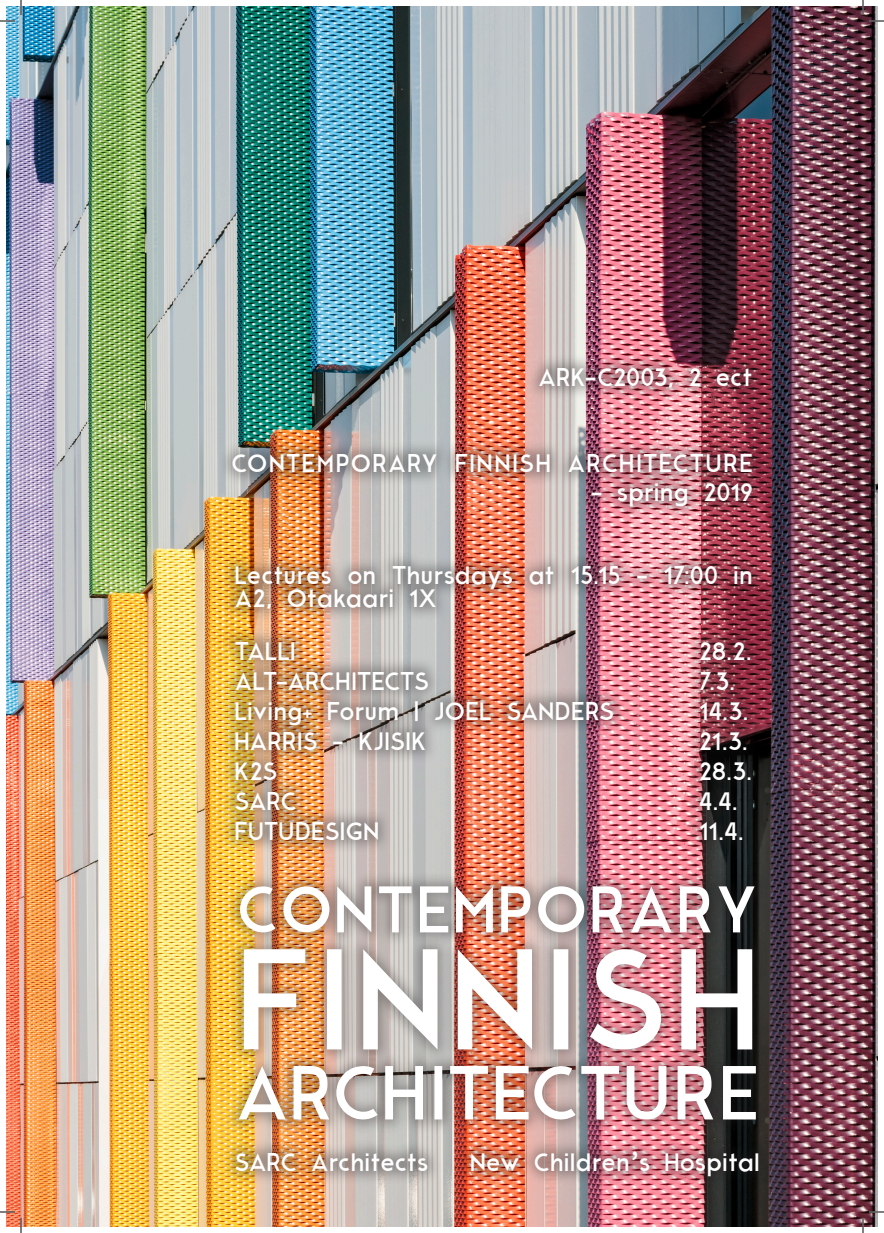
<style>
.page{position:relative;width:884px;height:1233px;background:#fff}
.page>*{position:absolute;margin:0;border:0;box-sizing:border-box;transform-origin:0 0}
.Pääotsikko{font:135px "Modern Sans";letter-spacing:.05em;color:#fff}
.Pääotsikko-2{font:72px "Modern Sans";color:#fff}
.Pääotsikko-3{font:62px "Modern Sans";letter-spacing:.025em;color:#fff}
.Leipäteksti{font:24px/23px "Modern Sans";letter-spacing:-.005em;color:#fff}
.Leipäteksti-2{font:24px "Modern Sans";letter-spacing:.045em;color:#fff}
.s1{font-family:"Futura";font-weight:500;font-stretch:condensed}
.s2{font-family:"Monaco"}
</style>
<div class="page">
<img style="left:7px;top:7px;width:870px;height:1219px">
<div style="left:221px;top:550px;width:546px;height:73px;background:#231f20;opacity:.34"></div>
<div style="left:224px;top:871px;width:547px;height:263px;background:#231f20;opacity:.34"></div>
<div style="left:685px;top:627px;width:80px;height:227px;background:#231f20;opacity:.34"></div>
<div style="left:220px;top:626px;width:408px;height:228px;background:#231f20;opacity:.34"></div>
<div style="left:218px;top:353px;width:548px;height:168px;background:#231f20;opacity:.34"></div>
<div style="left:222px;top:1136px;width:552px;height:54px;background:#231f20;opacity:.34"></div>
<svg style="left:0;top:1211px;width:15px;height:1px"></svg>
<svg style="left:869px;top:1211px;width:15px;height:1px"></svg>
<svg style="left:0;top:0;width:22px;height:22px"></svg>
<svg style="left:20px;top:1218px;width:2px;height:15px"></svg>
<svg style="left:862px;top:0;width:22px;height:22px"></svg>
<svg style="left:862px;top:1218px;width:2px;height:15px"></svg>
<p class="Leipäteksti" style="left:538px;top:367px;width:216px">ARK-C2003, 2 ect</p>
<p class="Leipäteksti-2" style="left:232px;top:452px;width:523px">CONTEMPORARY FINNISH ARCHITECTURE</p>
<p class="Leipäteksti" style="left:591px;top:482px;width:164px">– spring 2019</p>
<p class="Leipäteksti" style="left:235px;top:564px;width:520px">Lectures on Thursdays at 15.15 - 17:00 in<br>A2, Otakaari 1X</p>
<p class="Leipäteksti" style="left:235px;top:640px;width:63px">TALLI</p>
<p class="Leipäteksti" style="left:235px;top:670px;width:196px">ALT-ARCHITECTS</p>
<p class="Leipäteksti" style="left:235px;top:700px;width:381px">Living<span class="s1">+</span> Forum | JOEL SANDERS</p>
<p class="Leipäteksti" style="left:235px;top:730px;width:193px">HARRIS - KJISIK</p>
<p class="Leipäteksti" style="left:235px;top:760px;width:44px">K2S</p>
<p class="Leipäteksti" style="left:235px;top:790px;width:64px">SARC</p>
<p class="Leipäteksti" style="left:235px;top:820px;width:146px">FUTUDESIGN</p>
<p class="Leipäteksti" style="left:699px;top:640px;width:54px">28.2.</p>
<p class="Leipäteksti" style="left:699px;top:670px;width:38px">7.3.</p>
<p class="Leipäteksti" style="left:699px;top:700px;width:51px">14.3.</p>
<p class="Leipäteksti" style="left:699px;top:727px;width:55px;line-height:30px">21.3.<br>28.3.</p>
<p class="Leipäteksti" style="left:699px;top:790px;width:40px">4.4.</p>
<p class="Leipäteksti" style="left:699px;top:820px;width:46px">11.4.</p>
<p class="Pääotsikko-3" style="left:237px;top:878px;width:522px">CONTEMPORARY</p>
<p class="Pääotsikko" style="left:236px;top:932px;width:525px">FINNISH</p>
<p class="Pääotsikko-2" style="left:235px;top:1057px;width:526px">ARCHITECTURE</p>
<p class="Leipäteksti" style="left:235px;top:1151px;width:195px">SARC Architects</p>
<p class="Leipäteksti" style="left:470px;top:1151px;width:291px">New Children<span class="s2">’</span>s Hospital</p>
</div>
